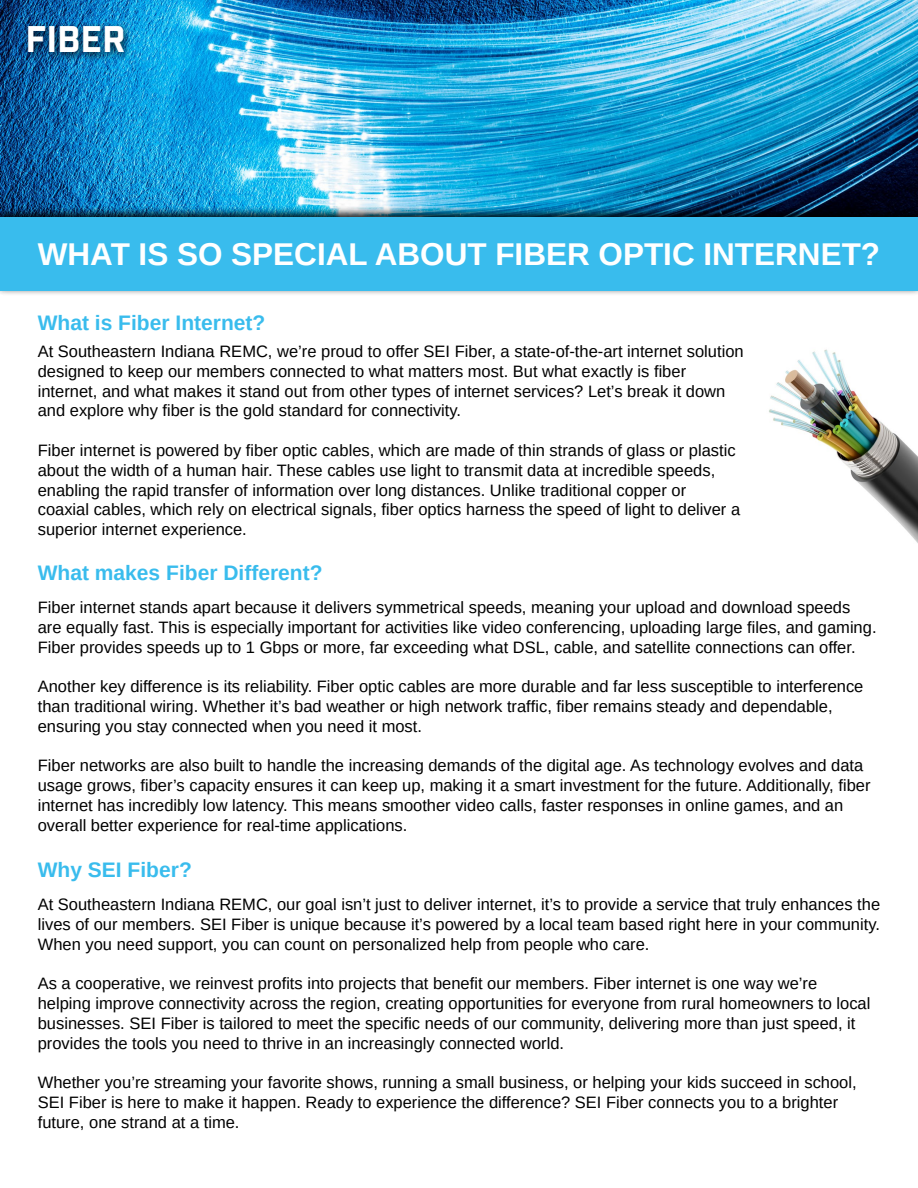
<style>
.page{position:relative;width:918px;height:1188px;background:#fff}
.page>*{position:absolute;margin:0;border:0;box-sizing:border-box;transform-origin:0 0}
.t1{font:36px "Industry Inc Base";color:#fff}
.t2{font:700 31.5px "Arimo";color:#fff}
.t3{font:700 21px "Arimo";color:#39bced}
.t4{font:16.5px/19.8px "Arimo";color:#000}
</style>
<div class="page">
<img style="left:769px;top:349px;width:149px;height:194px">
<img style="left:0;top:0;width:918px;height:205px">
<div style="left:23px;top:21px;width:110px;height:42px;background:#000;opacity:.85"></div>
<div style="left:0;top:205px;width:918px;height:91px;background:#000;opacity:.93"></div>
<div style="left:0;top:217px;width:918px;height:74px;background:#39bced"></div>
<h1 class="t1" style="left:26px;top:18px;width:102px">Fiber</h1>
<h2 class="t2" style="left:38px;top:233px;width:844px">WHAT IS SO SPECIAL ABOUT FIBER OPTIC INTERNET?</h2>
<p class="t3" style="left:38px;top:308px;width:229px">What is Fiber Internet?</p>
<p class="t4" style="left:38px;top:342px;width:707px">At Southeastern Indiana REMC, we’re proud to offer SEI Fiber, a state-of-the-art internet solution designed to keep our members connected to what matters most. But what exactly is fiber internet, and what makes it stand out from other types of internet services? Let’s break it down and explore why fiber is the gold standard for connectivity.</p>
<p class="t4" style="left:38px;top:441px;width:704px">Fiber internet is powered by fiber optic cables, which are made of thin strands of glass or plastic about the width of a human hair. These cables use light to transmit data at incredible speeds, enabling the rapid transfer of information over long distances. Unlike traditional copper or coaxial cables, which rely on electrical signals, fiber optics harness the speed of light to deliver a superior internet experience.</p>
<p class="t3" style="left:38px;top:558px;width:286px">What makes Fiber Different?</p>
<p class="t4" style="left:38px;top:598px;width:840px">Fiber internet stands apart because it delivers symmetrical speeds, meaning your upload and download speeds are equally fast. This is especially important for activities like video conferencing, uploading large files, and gaming.<br>Fiber provides speeds up to 1 Gbps or more, far exceeding what DSL, cable, and satellite connections can offer.</p>
<p class="t4" style="left:38px;top:677px;width:827px">Another key difference is its reliability. Fiber optic cables are more durable and far less susceptible to interference than traditional wiring. Whether it’s bad weather or high network traffic, fiber remains steady and dependable, ensuring you stay connected when you need it most.</p>
<p class="t4" style="left:38px;top:756px;width:834px">Fiber networks are also built to handle the increasing demands of the digital age. As technology evolves and data usage grows, fiber’s capacity ensures it can keep up, making it a smart investment for the future. Additionally, fiber internet has incredibly low latency. This means smoother video calls, faster responses in online games, and an overall better experience for real-time applications.</p>
<p class="t3" style="left:38px;top:856px;width:156px">Why SEI Fiber?</p>
<p class="t4" style="left:38px;top:895px;width:844px;text-align:justify">At Southeastern Indiana REMC, our goal isn’t just to deliver internet, it’s to provide a service that truly enhances the lives of our members. SEI Fiber is unique because it’s powered by a local team based right here in your community.<br>When you need support, you can count on personalized help from people who care.</p>
<p class="t4" style="left:38px;top:974px;width:834px">As a cooperative, we reinvest profits into projects that benefit our members. Fiber internet is one way we’re helping improve connectivity across the region, creating opportunities for everyone from rural homeowners to local businesses. SEI Fiber is tailored to meet the specific needs of our community, delivering more than just speed, it provides the tools you need to thrive in an increasingly connected world.</p>
<p class="t4" style="left:38px;top:1073px;width:820px">Whether you’re streaming your favorite shows, running a small business, or helping your kids succeed in school,<br>SEI Fiber is here to make it happen. Ready to experience the difference? SEI Fiber connects you to a brighter future, one strand at a time.</p>
</div>
